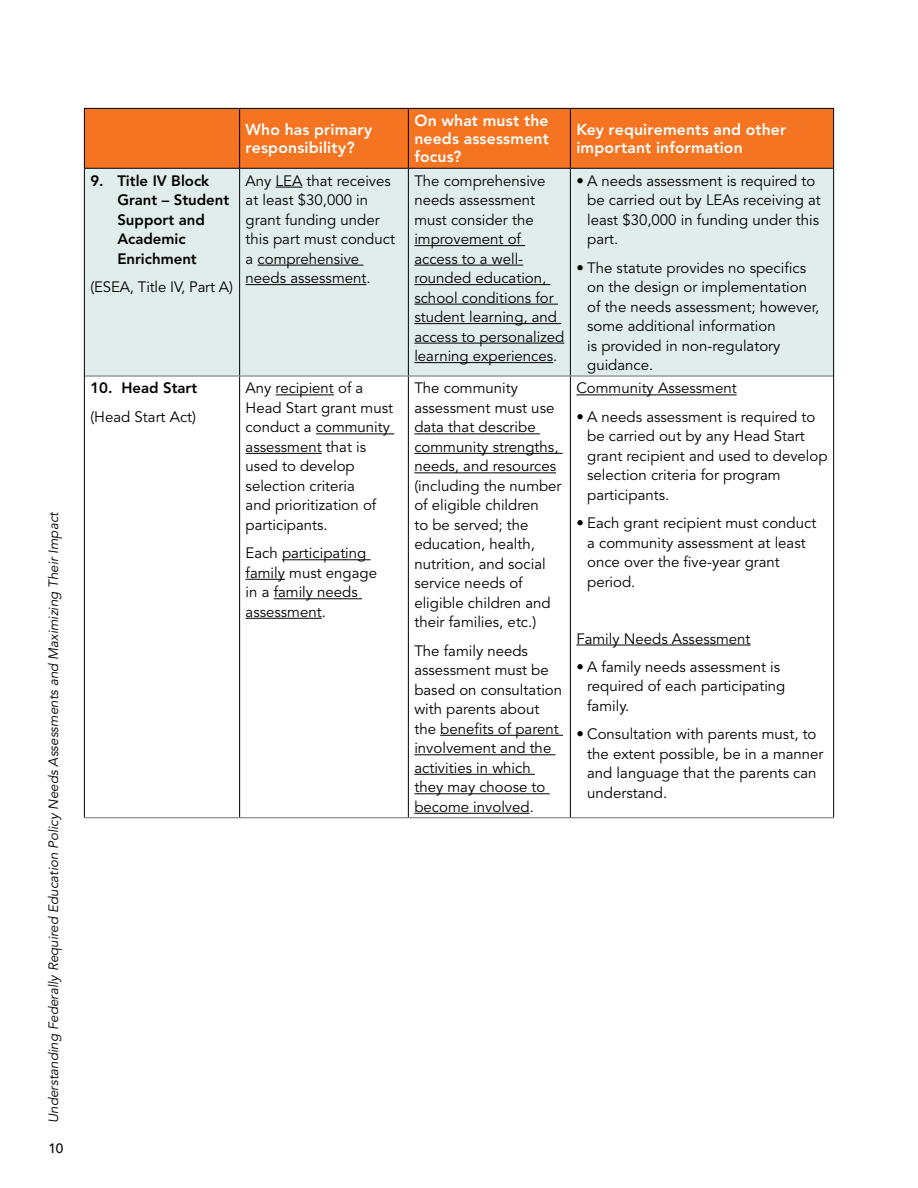
<style>
.page{position:relative;width:918px;height:1188px;background:#fff}
.page>*{position:absolute;margin:0;border:0;box-sizing:border-box;transform-origin:0 0}
.t1{font:800 15.75px/18px "Avenir LT Std";letter-spacing:.01em;color:#fff}
.t2{font:15px/19.5px "Avenir LT Std";color:#000}
.t3{font:800 15px/19.5px "Avenir LT Std";color:#000}
.t4{font:italic 13.5px "Avenir LT Std";color:#000}
.t5{font:500 13.5px "Avenir LT Std";color:#000}
</style>
<div class="page">
<div style="left:85px;top:109px;width:748px;height:59px;background:#f47421"></div>
<div style="left:85px;top:169px;width:748px;height:207px;background:#e1eded"></div>
<svg style="left:240px;top:377px;width:511px;height:440px"></svg>
<hr style="left:239px;top:109px;width:1px;height:59px;background:#000">
<hr style="left:408px;top:109px;width:1px;height:59px;background:#000">
<hr style="left:570px;top:109px;width:1px;height:59px;background:#000">
<hr style="left:239px;top:169px;width:1px;height:207px;background:#000">
<hr style="left:408px;top:169px;width:1px;height:207px;background:#000">
<hr style="left:570px;top:169px;width:1px;height:207px;background:#000">
<hr style="left:239px;top:376px;width:1px;height:441px;background:#000">
<hr style="left:408px;top:376px;width:1px;height:441px;background:#000">
<hr style="left:570px;top:376px;width:1px;height:441px;background:#000">
<hr style="left:84px;top:108px;width:156px;height:1px;background:#000">
<hr style="left:84px;top:109px;width:1px;height:59px;background:#000">
<hr style="left:240px;top:108px;width:168px;height:1px;background:#000">
<hr style="left:408px;top:108px;width:162px;height:1px;background:#000">
<hr style="left:570px;top:108px;width:264px;height:1px;background:#000">
<hr style="left:833px;top:109px;width:1px;height:59px;background:#000">
<hr style="left:84px;top:168px;width:156px;height:1px;background:#000">
<hr style="left:240px;top:168px;width:168px;height:1px;background:#000">
<hr style="left:408px;top:168px;width:162px;height:1px;background:#000">
<hr style="left:570px;top:168px;width:264px;height:1px;background:#000">
<hr style="left:84px;top:169px;width:1px;height:207px;background:#000">
<hr style="left:833px;top:169px;width:1px;height:207px;background:#000">
<hr style="left:85px;top:376px;width:155px;height:1px;background:#6d6e71">
<hr style="left:240px;top:376px;width:168px;height:1px;background:#6d6e71">
<hr style="left:408px;top:376px;width:162px;height:1px;background:#6d6e71">
<hr style="left:570px;top:376px;width:263px;height:1px;background:#6d6e71">
<hr style="left:84px;top:376px;width:1px;height:441px;background:#000">
<hr style="left:833px;top:376px;width:1px;height:441px;background:#000">
<hr style="left:84px;top:817px;width:156px;height:1px;background:#6d6e71">
<hr style="left:240px;top:817px;width:168px;height:1px;background:#6d6e71">
<hr style="left:408px;top:817px;width:162px;height:1px;background:#6d6e71">
<hr style="left:570px;top:817px;width:264px;height:1px;background:#6d6e71">
<svg style="left:276px;top:187px;width:26px;height:1px"></svg>
<hr style="left:258px;top:265px;width:105px;height:1px;background:#000">
<hr style="left:246px;top:284px;width:120px;height:1px;background:#000">
<hr style="left:414px;top:245px;width:111px;height:1px;background:#000">
<hr style="left:414px;top:265px;width:109px;height:1px;background:#000">
<hr style="left:414px;top:284px;width:137px;height:1px;background:#000">
<hr style="left:414px;top:304px;width:144px;height:1px;background:#000">
<hr style="left:414px;top:323px;width:147px;height:1px;background:#000">
<hr style="left:414px;top:343px;width:150px;height:1px;background:#000">
<hr style="left:414px;top:362px;width:139px;height:1px;background:#000">
<hr style="left:276px;top:394px;width:58px;height:1px;background:#000">
<hr style="left:316px;top:433px;width:78px;height:1px;background:#000">
<hr style="left:246px;top:453px;width:76px;height:1px;background:#000">
<hr style="left:282px;top:559px;width:89px;height:1px;background:#000">
<hr style="left:246px;top:579px;width:39px;height:1px;background:#000">
<hr style="left:274px;top:598px;width:88px;height:1px;background:#000">
<hr style="left:246px;top:618px;width:76px;height:1px;background:#000">
<hr style="left:414px;top:433px;width:126px;height:1px;background:#000">
<hr style="left:414px;top:453px;width:149px;height:1px;background:#000">
<hr style="left:414px;top:472px;width:142px;height:1px;background:#000">
<hr style="left:440px;top:735px;width:123px;height:1px;background:#000">
<hr style="left:414px;top:754px;width:142px;height:1px;background:#000">
<hr style="left:414px;top:774px;width:121px;height:1px;background:#000">
<hr style="left:414px;top:793px;width:136px;height:1px;background:#000">
<hr style="left:414px;top:813px;width:116px;height:1px;background:#000">
<hr style="left:576px;top:394px;width:161px;height:1px;background:#000">
<hr style="left:576px;top:645px;width:175px;height:1px;background:#000">
<p class="t4" style="left:46px;top:1123px;width:613px;rotate:-90deg">Understanding Federally Required Education Policy Needs Assessments and Maximizing Their Impact</p>
<p class="t5" style="left:49px;top:1141px;width:16px">10</p>
<p class="t3" style="left:117px;top:171px;width:113px;text-indent:-27px">9. Title IV Block<br>Grant – Student<br>Support and<br>Academic<br>Enrichment</p>
<p class="t2" style="left:90px;top:278px;width:144px">(ESEA, Title IV, Part A)</p>
<p class="t3" style="left:90px;top:378px;width:108px">10. Head Start</p>
<p class="t2" style="left:90px;top:407px;width:107px">(Head Start Act)</p>
<p class="t1" style="left:246px;top:121px;width:128px">Who has primary responsibility?</p>
<p class="t1" style="left:414px;top:112px;width:136px;text-align:justify">On what must the needs assessment focus?</p>
<p class="t1" style="left:576px;top:121px;width:211px">Key requirements and other important information</p>
<p class="t2" style="left:246px;top:171px;width:151px">Any LEA that receives at least $30,000 in grant funding under this part must conduct a comprehensive needs assessment.</p>
<p class="t2" style="left:414px;top:171px;width:151px">The comprehensive needs assessment must consider the improvement of access to a well&shy;rounded education, school conditions for student learning, and access to personalized learning experiences.</p>
<p class="t2" style="left:587px;top:171px;width:235px;text-indent:-11px">• A needs assessment is required to be carried out by LEAs receiving at least $30,000 in funding under this part.</p>
<p class="t2" style="left:587px;top:258px;width:234px;text-indent:-11px">• The statute provides no specifics on the design or implementation of the needs assessment; however, some additional information<br>is provided in non-regulatory guidance.</p>
<p class="t2" style="left:246px;top:379px;width:149px">Any recipient of a<br>Head Start grant must conduct a community assessment that is used to develop selection criteria<br>and prioritization of participants.</p>
<p class="t2" style="left:246px;top:544px;width:133px">Each participating family must engage in a family needs assessment.</p>
<p class="t2" style="left:414px;top:379px;width:149px">The community assessment must use data that describe community strengths, needs, and resources (including the number of eligible children<br>to be served; the education, health, nutrition, and social service needs of eligible children and their families, etc.)</p>
<p class="t2" style="left:414px;top:641px;width:149px">The family needs assessment must be based on consultation with parents about the benefits of parent involvement and the activities in which they may choose to become involved.</p>
<p class="t2" style="left:576px;top:379px;width:162px">Community Assessment</p>
<p class="t2" style="left:587px;top:407px;width:242px;text-indent:-11px">• A needs assessment is required to be carried out by any Head Start grant recipient and used to develop selection criteria for program participants.</p>
<p class="t2" style="left:587px;top:514px;width:231px;text-indent:-11px">• Each grant recipient must conduct a community assessment at least once over the five-year grant period.</p>
<p class="t2" style="left:576px;top:629px;width:176px">Family Needs Assessment</p>
<p class="t2" style="left:587px;top:657px;width:200px;text-indent:-11px">• A family needs assessment is required of each participating family.</p>
<p class="t2" style="left:587px;top:725px;width:238px;text-indent:-11px">• Consultation with parents must, to the extent possible, be in a manner and language that the parents can understand.</p>
</div>
